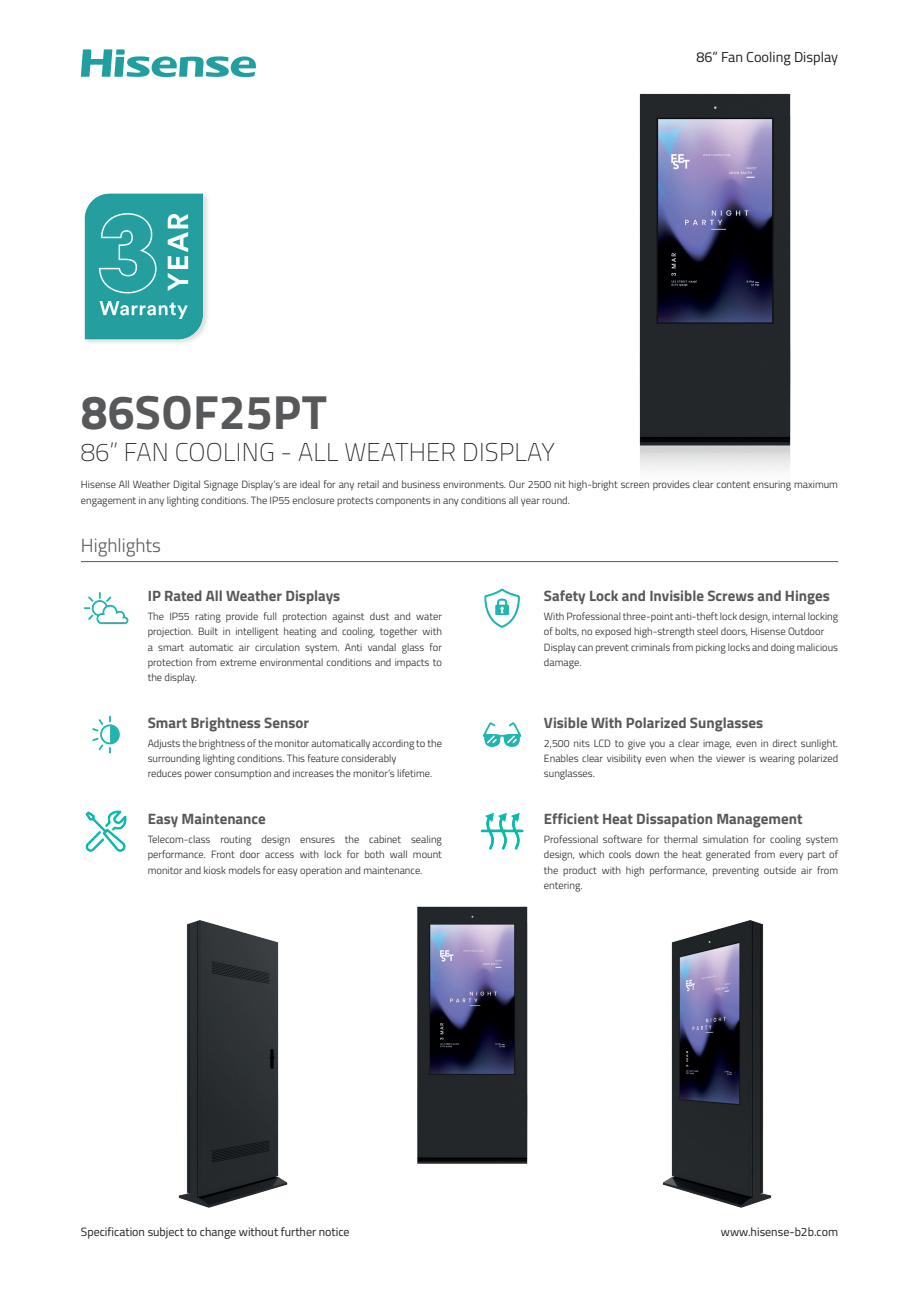
<style>
.page{position:relative;width:919px;height:1289px;background:#fff}
.page>*{position:absolute;margin:0;border:0;box-sizing:border-box;transform-origin:0 0}
.t1{font:700 48px "Titillium Web";letter-spacing:.005em;color:#57585a}
.t2{font:200 25.65px "Titillium Web";letter-spacing:.01em;color:#231f20}
.t3{font:300 19.05px "Titillium Web";color:#57585a}
.t4{font:700 15px "Titillium Web";color:#57585a}
.t5{font:14.4px "Titillium Web";color:#231f20}
.t6{font:12px "Titillium Web";color:#231f20}
.t7{font:300 10.5px/15.3px "Titillium Web";color:#231f20;text-align:justify}
</style>
<div class="page">
<svg style="left:81px;top:49px;width:175px;height:28px"></svg>
<div style="left:83px;top:192px;width:127px;height:153px;background:#231f20;opacity:.15"></div>
<img style="left:83px;top:193px;width:127px;height:146px">
<img style="left:83px;top:592px;width:46px;height:33px">
<img style="left:484px;top:588px;width:36px;height:40px">
<img style="left:92px;top:715px;width:28px;height:39px">
<img style="left:483px;top:722px;width:39px;height:25px">
<img style="left:85px;top:810px;width:42px;height:42px">
<img style="left:480px;top:812px;width:44px;height:38px">
<hr style="left:81px;top:561px;width:757px;height:1px;background:#57585a">
<img style="left:639px;top:93px;width:152px;height:377px">
<img style="left:178px;top:906px;width:594px;height:302px">
<h1 class="t1" style="left:81px;top:375px;width:247px">86SOF25PT</h1>
<h2 class="t2" style="left:81px;top:434px;width:475px">86” FAN COOLING - ALL WEATHER DISPLAY</h2>
<h3 class="t5" style="left:696px;top:46px;width:143px">86” Fan Cooling Display</h3>
<p class="t7" style="left:81px;top:475px;width:758px;line-height:16.5px">Hisense All Weather Digital Signage Display’s are ideal for any retail and business environments. Our 2500 nit high-bright screen provides clear content ensuring maximum engagement in any lighting conditions. The IP55 enclosure protects components in any conditions all year round.</p>
<h3 class="t3" style="left:81px;top:532px;width:82px">Highlights</h3>
<h3 class="t4" style="left:148px;top:584px;width:194px">IP Rated All Weather Displays</h3>
<p class="t7" style="left:148px;top:608px;width:296px">The IP55 rating provide full protection against dust and water projection. Built in intelligent heating and cooling, together with a smart automatic air circulation system. Anti vandal glass for protection from extreme environmental conditions and impacts to the display.</p>
<h3 class="t4" style="left:148px;top:711px;width:163px">Smart Brightness Sensor</h3>
<p class="t7" style="left:148px;top:735px;width:296px;text-align:left">Adjusts the brightness of the monitor automatically according to the surrounding lighting conditions. This feature considerably<br>reduces power consumption and increases the monitor’s lifetime.</p>
<h3 class="t4" style="left:148px;top:807px;width:120px">Easy Maintenance</h3>
<p class="t7" style="left:148px;top:831px;width:296px">Telecom-class routing design ensures the cabinet sealing performance. Front door access with lock for both wall mount monitor and kiosk models for easy operation and maintenance.</p>
<h3 class="t4" style="left:544px;top:584px;width:287px">Safety Lock and Invisible Screws and Hinges</h3>
<p class="t7" style="left:544px;top:608px;width:296px;text-align:left">With Professional three-point anti-theft lock design, internal locking of bolts, no exposed high-strength steel doors, Hisense Outdoor Display can prevent criminals from picking locks and doing malicious damage.</p>
<h3 class="t4" style="left:544px;top:711px;width:221px">Visible With Polarized Sunglasses</h3>
<p class="t7" style="left:544px;top:735px;width:296px">2,500 nits LCD to give you a clear image, even in direct sunlight.<br>Enables clear visibility even when the viewer is wearing polarized sunglasses.</p>
<h3 class="t4" style="left:544px;top:807px;width:260px">Efficient Heat Dissapation Management</h3>
<p class="t7" style="left:544px;top:831px;width:296px">Professional software for thermal simulation for cooling system design, which cools down the heat generated from every part of the product with high performance, preventing outside air from entering.</p>
<p class="t6" style="left:81px;top:1222px;width:270px">Specification subject to change without further notice</p>
<p class="t6" style="left:720px;top:1222px;width:119px">www.hisense-b2b.com</p>
</div>
